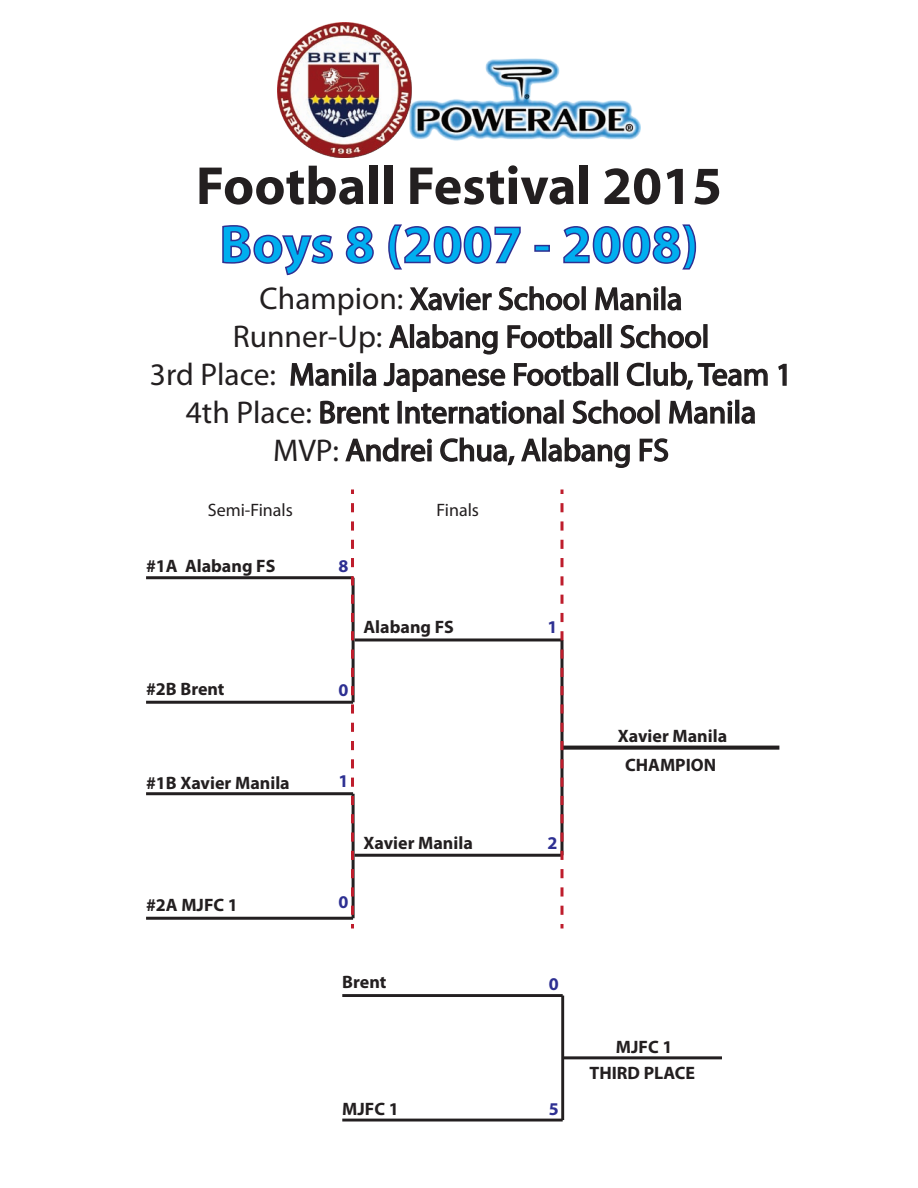
<style>
.page{position:relative;width:918px;height:1188px;background:#fff}
.page>*{position:absolute;margin:0;border:0;box-sizing:border-box;transform-origin:0 0}
.t1{font:700 54px "Myriad";color:#231f20}
.t2{font:700 54px "Myriad";color:#00aeef}
.t3{font:31.5px/37.8px "Myriad Pro";color:#231f20;text-align:center}
.t4{font:700 18px "Myriad Pro";color:#231f20}
.t5{font:18px "Myriad Pro";color:#231f20}
.t6{font:700 18px "Myriad Pro";color:#2e3092}
</style>
<div class="page">
<hr style="left:146px;top:792px;width:207px;height:3px;background:#231f20">
<hr style="left:146px;top:917px;width:207px;height:3px;background:#231f20">
<hr style="left:146px;top:576px;width:207px;height:3px;background:#231f20">
<hr style="left:146px;top:701px;width:207px;height:3px;background:#231f20">
<svg style="left:768px;top:746px;width:11px;height:4px"></svg>
<svg style="left:778px;top:363px;width:9px;height:23px"></svg>
<hr style="left:342px;top:994px;width:221px;height:3px;background:#231f20">
<hr style="left:342px;top:1119px;width:221px;height:3px;background:#231f20">
<hr style="left:561px;top:996px;width:3px;height:124px;background:#231f20">
<hr style="left:563px;top:1056px;width:159px;height:3px;background:#231f20">
<svg style="left:221px;top:224px;width:547px;height:704px"></svg>
<img style="left:277px;top:23px;width:364px;height:135px">
<h1 class="t1" style="left:196px;top:158px;width:528px">Football Festival 2015</h1>
<h1 class="t2" style="left:219px;top:217px;width:481px">Boys 8 (2007 - 2008)</h1>
<p class="t3" style="left:150px;top:279px;width:644px">Champion: Xavier School Manila<br>Runner-Up: Alabang Football School<br>3rd Place: Manila Japanese Football Club, Team 1<br>4th Place: Brent International School Manila MVP: Andrei Chua, Alabang FS</p>
<p class="t5" style="left:208px;top:499px;width:87px">Semi-Finals</p>
<p class="t5" style="left:437px;top:499px;width:44px">Finals</p>
<p class="t4" style="left:146px;top:554px;width:131px">#1A Alabang FS</p>
<p class="t6" style="left:339px;top:554px;width:11px">8</p>
<p class="t4" style="left:364px;top:615px;width:92px">Alabang FS</p>
<p class="t6" style="left:548px;top:615px;width:11px">1</p>
<p class="t4" style="left:146px;top:677px;width:80px">#2B Brent</p>
<p class="t6" style="left:339px;top:679px;width:11px">0</p>
<p class="t4" style="left:618px;top:724px;width:111px">Xavier Manila</p>
<p class="t4" style="left:625px;top:753px;width:93px">CHAMPION</p>
<p class="t4" style="left:146px;top:771px;width:145px">#1B Xavier Manila</p>
<p class="t6" style="left:339px;top:770px;width:11px">1</p>
<p class="t4" style="left:364px;top:831px;width:111px">Xavier Manila</p>
<p class="t6" style="left:548px;top:831px;width:11px">2</p>
<p class="t4" style="left:146px;top:893px;width:93px">#2A MJFC 1</p>
<p class="t6" style="left:339px;top:891px;width:11px">0</p>
<p class="t4" style="left:342px;top:971px;width:46px">Brent</p>
<p class="t6" style="left:549px;top:972px;width:11px">0</p>
<p class="t4" style="left:616px;top:1035px;width:58px">MJFC 1</p>
<p class="t4" style="left:590px;top:1061px;width:107px">THIRD PLACE</p>
<p class="t4" style="left:342px;top:1097px;width:58px">MJFC 1</p>
<p class="t6" style="left:549px;top:1097px;width:11px">5</p>
</div>
